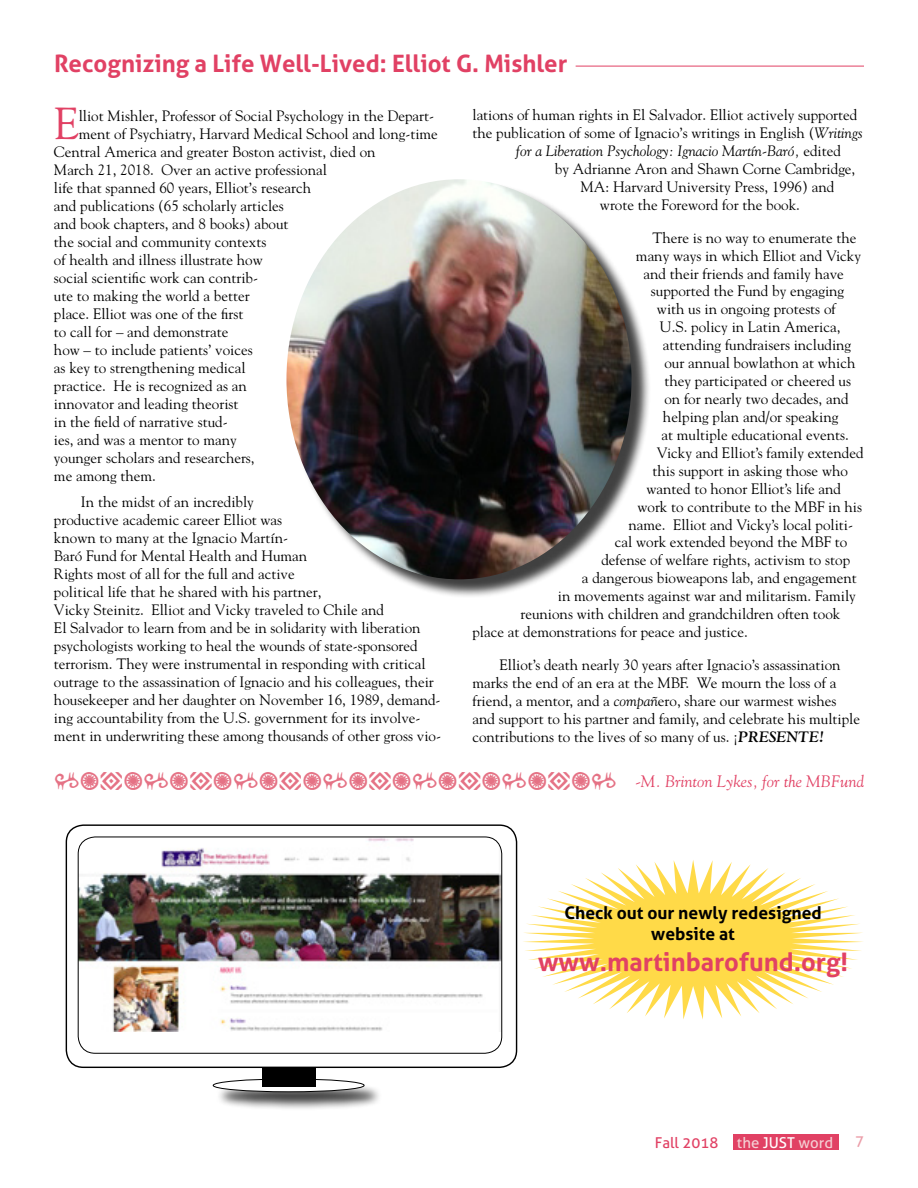
<style>
.page{position:relative;width:918px;height:1188px;background:#fff}
.page>*{position:absolute;margin:0;border:0;box-sizing:border-box;transform-origin:0 0}
.t1{font:44.55px "Goudy";color:#e14164}
.t2{font:700 25.5px "Aller";color:#e14164}
.t3{font:700 24px "Aller";color:#e14164}
.t4{font:700 17.4px/21px "Aller";color:#000;text-align:center}
.t5{font:italic 16.5px "Goudy";color:#e14164}
.t6{font:15px/18px "Goudy";color:#000}
.t7{font:italic 15px "Goudy";color:#000}
.t8{font:15px "Aller";color:#e14164}
.t9{font:15px "Aller";color:#eb9da8}
.s1{font-style:italic}
.s2{font-style:normal}
.s3{font-weight:700;font-style:italic}
.s4{color:#f4d0d4}
.s5{color:#fff}
</style>
<div class="page">
<div style="left:733px;top:1134px;width:106px;height:16px;background:#e14164"></div>
<hr style="left:576px;top:66px;width:288px;height:1px;background:#e14164">
<div style="left:289px;top:182px;width:362px;height:417px;background:#000;opacity:.75"></div>
<img style="left:286px;top:179px;width:346px;height:400px">
<div style="left:66px;top:824px;width:451px;height:244px;border:1px solid #000;border-radius:17px"></div>
<div style="left:215px;top:1081px;width:168px;height:30px;background:#000;opacity:.75"></div>
<div style="left:213px;top:1079px;width:151px;height:13px;background:#fff;border-radius:50%"></div>
<div style="left:213px;top:1079px;width:151px;height:13px;border:1px solid #000;border-radius:50%"></div>
<div style="left:263px;top:1068px;width:53px;height:19px;background:#000"></div>
<img style="left:78px;top:837px;width:424px;height:195px">
<div style="left:78px;top:837px;width:424px;height:217px;border:1px solid #000;border-radius:17px"></div>
<svg style="left:523px;top:860px;width:340px;height:159px"></svg>
<h3 class="t3" style="left:54px;top:48px;width:515px">Recognizing a Life Well-Lived: Elliot G. Mishler</h3>
<h1 class="t1" style="left:54px;top:96px;width:26px">E</h1>
<p class="t6" style="left:79px;top:107px;width:357px">lliot Mishler, Professor of Social Psychology in the Depart-</p>
<p class="t6" style="left:79px;top:125px;width:361px">ment of Psychiatry, Harvard Medical School and long-time</p>
<p class="t6" style="left:54px;top:143px;width:323px">Central America and greater Boston activist, died on</p>
<p class="t6" style="left:54px;top:161px;width:274px">March 21, 2018. Over an active professional</p>
<p class="t6" style="left:54px;top:179px;width:259px">life that spanned 60 years, Elliot’s research</p>
<p class="t6" style="left:54px;top:197px;width:231px">and publications (65 scholarly articles</p>
<p class="t6" style="left:54px;top:215px;width:236px">and book chapters, and 8 books) about</p>
<p class="t6" style="left:54px;top:233px;width:214px">the social and community contexts</p>
<p class="t6" style="left:54px;top:251px;width:210px">of health and illness illustrate how</p>
<p class="t6" style="left:54px;top:269px;width:206px">social scientific work can contrib-</p>
<p class="t6" style="left:54px;top:287px;width:197px">ute to making the world a better</p>
<p class="t6" style="left:54px;top:305px;width:191px">place. Elliot was one of the first</p>
<p class="t6" style="left:54px;top:323px;width:176px">to call for – and demonstrate</p>
<p class="t6" style="left:54px;top:341px;width:200px">how – to include patients’ voices</p>
<p class="t6" style="left:54px;top:359px;width:193px">as key to strengthening medical</p>
<p class="t6" style="left:54px;top:377px;width:194px">practice. He is recognized as an</p>
<p class="t6" style="left:54px;top:395px;width:186px">innovator and leading theorist</p>
<p class="t6" style="left:54px;top:413px;width:175px">in the field of narrative stud-</p>
<p class="t6" style="left:54px;top:431px;width:184px">ies, and was a mentor to many</p>
<p class="t6" style="left:54px;top:449px;width:202px">younger scholars and researchers,</p>
<p class="t6" style="left:54px;top:467px;width:104px">me among them.</p>
<p class="t6" style="left:54px;top:492px;width:389px;text-indent:27px">In the midst of an incredibly<br>productive academic career Elliot was<br>known to many at the Ignacio Martín-<br>Baró Fund for Mental Health and Human<br>Rights most of all for the full and active<br>political life that he shared with his partner,<br>Vicky Steinitz. Elliot and Vicky traveled to Chile and<br>El Salvador to learn from and be in solidarity with liberation psychologists working to heal the wounds of state-sponsored terrorism. They were instrumental in responding with critical outrage to the assassination of Ignacio and his colleagues, their housekeeper and her daughter on November 16, 1989, demand&shy;ing accountability from the U.S. government for its involve&shy;ment in underwriting these among thousands of other gross vio-</p>
<p class="t6" style="left:472px;top:105px;width:386px">lations of human rights in El Salvador. Elliot actively supported</p>
<p class="t6" style="left:472px;top:123px;width:392px">the publication of some of Ignacio’s writings in English (<span class="s1">Writings</span></p>
<p class="t7" style="left:516px;top:142px;width:326px">for a Liberation Psychology: Ignacio Martín-Baró, <span class="s2">edited</span></p>
<p class="t6" style="left:555px;top:159px;width:302px">by Adrianne Aron and Shawn Corne Cambridge,</p>
<p class="t6" style="left:580px;top:177px;width:255px">MA: Harvard University Press, 1996) and</p>
<p class="t6" style="left:600px;top:195px;width:201px">wrote the Foreword for the book.</p>
<p class="t6" style="left:652px;top:228px;width:206px">There is no way to enumerate the</p>
<p class="t6" style="left:636px;top:246px;width:227px">many ways in which Elliot and Vicky</p>
<p class="t6" style="left:643px;top:264px;width:202px">and their friends and family have</p>
<p class="t6" style="left:651px;top:282px;width:195px">supported the Fund by engaging</p>
<p class="t6" style="left:657px;top:300px;width:180px">with us in ongoing protests of</p>
<p class="t6" style="left:660px;top:318px;width:182px">U.S. policy in Latin America,</p>
<p class="t6" style="left:663px;top:336px;width:190px">attending fundraisers including</p>
<p class="t6" style="left:664px;top:354px;width:192px">our annual bowlathon at which</p>
<p class="t6" style="left:664px;top:371px;width:188px">they participated or cheered us</p>
<p class="t6" style="left:664px;top:389px;width:186px">on for nearly two decades, and</p>
<p class="t6" style="left:663px;top:407px;width:177px">helping plan and/or speaking</p>
<p class="t6" style="left:661px;top:425px;width:189px">at multiple educational events.</p>
<p class="t6" style="left:657px;top:443px;width:208px">Vicky and Elliot’s family extended</p>
<p class="t6" style="left:652px;top:461px;width:197px">this support in asking those who</p>
<p class="t6" style="left:646px;top:479px;width:196px">wanted to honor Elliot’s life and</p>
<p class="t6" style="left:637px;top:497px;width:226px">work to contribute to the MBF in his</p>
<p class="t6" style="left:628px;top:515px;width:226px">name. Elliot and Vicky’s local politi-</p>
<p class="t6" style="left:615px;top:533px;width:234px">cal work extended beyond the MBF to</p>
<p class="t6" style="left:601px;top:551px;width:250px">defense of welfare rights, activism to stop</p>
<p class="t6" style="left:582px;top:569px;width:276px">a dangerous bioweapons lab, and engagement</p>
<p class="t6" style="left:558px;top:587px;width:299px">in movements against war and militarism. Family</p>
<p class="t6" style="left:520px;top:604px;width:321px">reunions with children and grandchildren often took</p>
<p class="t6" style="left:472px;top:622px;width:277px">place at demonstrations for peace and justice.</p>
<p class="t6" style="left:472px;top:655px;width:389px;text-indent:27px">Elliot’s death nearly 30 years after Ignacio’s assassination marks the end of an era at the MBF. We mourn the loss of a friend, a mentor, and a <span class="s1">compañ</span>ero, share our warmest wishes and support to his partner and family, and celebrate his multiple contributions to the lives of so many of us. ¡<span class="s3">PRESENTE!</span></p>
<p class="t5" style="left:635px;top:771px;width:230px">-M. Brinton Lykes, for the MBFund</p>
<p class="t4" style="left:564px;top:903px;width:259px">Check out our newly redesigned website at</p>
<h2 class="t2" style="left:538px;top:946px;width:312px">www.martinbarofund.org!</h2>
<p class="t8" style="left:655px;top:1133px;width:180px">Fall 2018 <span class="s4">the</span> <span class="s5">JUST</span> <span class="s4">word</span></p>
<p class="t9" style="left:855px;top:1132px;width:10px">7</p>
</div>
